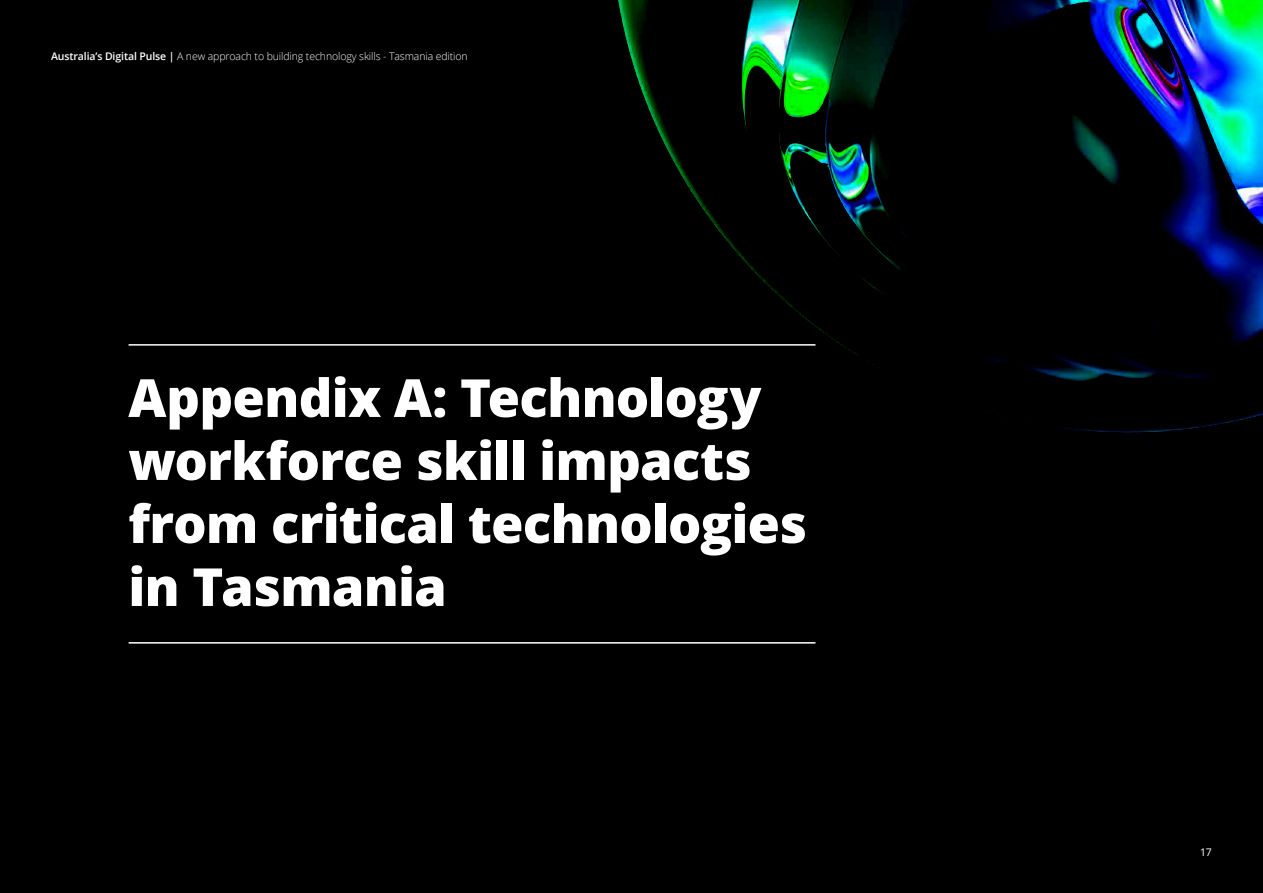
<style>
.page{position:relative;width:1263px;height:893px;background:#000}
.page>*{position:absolute;margin:0;border:0;box-sizing:border-box;transform-origin:0 0}
.Body_copy__8_5_12pt{font:800 52.5px/63px "Open Sans";letter-spacing:-.015em;color:#fff}
.Brochure_title__folio_7_9_5pt{font:300 10.5px "Open Sans";letter-spacing:-.01em;color:#fff}
.Folio__7_9_5pt{font:10.5px "Open Sans";color:#fff}
.s1{font-weight:600}
</style>
<div class="page">
<img style="left:618px;top:0;width:645px;height:433px">
<hr style="left:129px;top:344px;width:686px;height:2px;background:#fff">
<hr style="left:129px;top:642px;width:686px;height:2px;background:#fff">
<p class="Brochure_title__folio_7_9_5pt" style="left:51px;top:49px;width:418px"><span class="s1">Australia’s Digital Pulse |</span> A new approach to building technology skills - Tasmania edition</p>
<p class="Body_copy__8_5_12pt" style="left:128px;top:364px;width:680px">Appendix A: Technology workforce skill impacts from critical technologies in Tasmania</p>
<p class="Folio__7_9_5pt" style="left:1200px;top:845px;width:13px">17</p>
</div>
